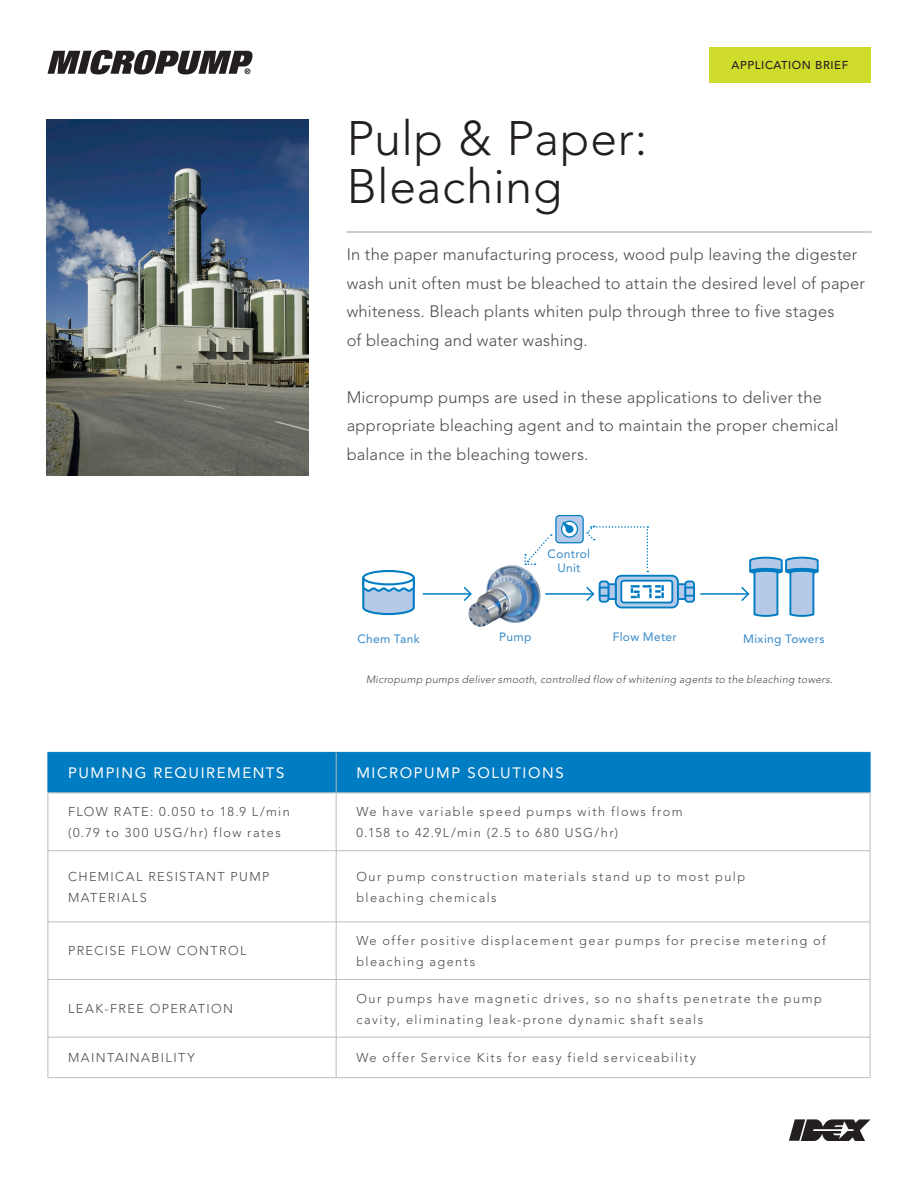
<style>
.page{position:relative;width:918px;height:1188px;background:#fff}
.page>*{position:absolute;margin:0;border:0;box-sizing:border-box;transform-origin:0 0}
.t1{font:300 48px/48px "Avenir LT Std";letter-spacing:.01em;color:#231f20}
.bullets{font:300 16.5px/28.5px "Avenir LT Std";letter-spacing:.01em;color:#4b4c4d}
.Sub-title{font:15px "Avenir LT Std";letter-spacing:.105em;color:#fff}
.Sub-title-2{font:300 12.75px/21px "Avenir LT Std";letter-spacing:.115em;color:#4b4c4d}
.Sub-headline{font:12px/13.5px "Avenir LT Std";letter-spacing:.025em;color:#3589c9;text-align:center}
.Product_Content_Shee{font:500 11.4px "Avenir LT Std";letter-spacing:.05em;color:#231f20}
.Sub-headline-2{font:italic 300 10.5px "Avenir LT Std";letter-spacing:.025em;color:#4b4c4d}
</style>
<div class="page">
<hr style="left:347px;top:231px;width:524px;height:2px;background:#bcbdc0">
<div style="left:49px;top:753px;width:821px;height:40px;background:#007cc2"></div>
<svg style="left:49px;top:794px;width:821px;height:283px"></svg>
<hr style="left:48px;top:752px;width:288px;height:1px;background:#007cc2">
<hr style="left:48px;top:753px;width:1px;height:40px;background:#007cc2">
<hr style="left:336px;top:752px;width:534px;height:1px;background:#007cc2">
<hr style="left:870px;top:753px;width:1px;height:40px;background:#007cc2">
<hr style="left:48px;top:793px;width:1px;height:58px;background:#bcbdc0">
<hr style="left:336px;top:793px;width:1px;height:58px;background:#bcbdc0">
<hr style="left:870px;top:793px;width:1px;height:58px;background:#bcbdc0">
<hr style="left:48px;top:850px;width:288px;height:1px;background:#bcbdc0">
<hr style="left:48px;top:851px;width:1px;height:71px;background:#bcbdc0">
<hr style="left:336px;top:850px;width:534px;height:1px;background:#bcbdc0">
<hr style="left:336px;top:851px;width:1px;height:71px;background:#bcbdc0">
<hr style="left:870px;top:851px;width:1px;height:71px;background:#bcbdc0">
<hr style="left:48px;top:922px;width:288px;height:1px;background:#bcbdc0">
<hr style="left:48px;top:922px;width:1px;height:57px;background:#bcbdc0">
<hr style="left:336px;top:922px;width:534px;height:1px;background:#bcbdc0">
<hr style="left:336px;top:922px;width:1px;height:57px;background:#bcbdc0">
<hr style="left:870px;top:922px;width:1px;height:57px;background:#bcbdc0">
<hr style="left:48px;top:979px;width:288px;height:1px;background:#bcbdc0">
<hr style="left:48px;top:980px;width:1px;height:57px;background:#bcbdc0">
<hr style="left:336px;top:979px;width:534px;height:1px;background:#bcbdc0">
<hr style="left:336px;top:980px;width:1px;height:57px;background:#bcbdc0">
<hr style="left:870px;top:980px;width:1px;height:57px;background:#bcbdc0">
<hr style="left:48px;top:1037px;width:288px;height:1px;background:#bcbdc0">
<hr style="left:48px;top:1037px;width:1px;height:40px;background:#bcbdc0">
<hr style="left:336px;top:1037px;width:534px;height:1px;background:#bcbdc0">
<hr style="left:336px;top:1037px;width:1px;height:40px;background:#bcbdc0">
<hr style="left:870px;top:1037px;width:1px;height:40px;background:#bcbdc0">
<hr style="left:48px;top:1077px;width:288px;height:1px;background:#bcbdc0">
<hr style="left:336px;top:1077px;width:534px;height:1px;background:#bcbdc0">
<hr style="left:336px;top:753px;width:1px;height:40px;background:#bcbdc0">
<hr style="left:48px;top:793px;width:288px;height:1px;background:#bcbdc0">
<hr style="left:336px;top:793px;width:534px;height:1px;background:#bcbdc0">
<hr style="left:423px;top:593px;width:48px;height:2px;background:#007cc2">
<svg style="left:462px;top:586px;width:6px;height:15px"></svg>
<hr style="left:545px;top:593px;width:48px;height:2px;background:#007cc2">
<svg style="left:585px;top:586px;width:10px;height:15px"></svg>
<hr style="left:700px;top:593px;width:48px;height:2px;background:#007cc2">
<svg style="left:789px;top:1119px;width:81px;height:22px"></svg>
<div style="left:709px;top:48px;width:162px;height:35px;background:#cfdc2c"></div>
<svg style="left:48px;top:50px;width:205px;height:24px"></svg>
<img style="left:468px;top:565px;width:73px;height:62px">
<svg style="left:362px;top:579px;width:53px;height:37px"></svg>
<div style="left:363px;top:571px;width:51px;height:13px;background:#fff;border-radius:50%"></div>
<div style="left:362px;top:570px;width:53px;height:15px;border:2px solid #007cc2;border-radius:50%"></div>
<div style="left:556px;top:516px;width:27px;height:27px;background:#b5cae8;border-radius:4px"></div>
<div style="left:555px;top:515px;width:29px;height:28px;border:1px solid #007cc2;border-radius:4px"></div>
<svg style="left:562px;top:521px;width:15px;height:16px"></svg>
<div style="left:561px;top:521px;width:17px;height:17px;border:1px solid #007cc2;border-radius:50%"></div>
<svg style="left:562px;top:521px;width:12px;height:12px"></svg>
<div style="left:616px;top:576px;width:62px;height:32px;background:linear-gradient(to right,#b6cae8,#b4c9e8);border-radius:6px"></div>
<div style="left:615px;top:575px;width:64px;height:33px;border:2px solid #007cc2;border-radius:6px"></div>
<div style="left:621px;top:581px;width:51px;height:22px;background:#fff;border-radius:2px"></div>
<div style="left:620px;top:580px;width:53px;height:23px;border:2px solid #007cc2;border-radius:2px"></div>
<div style="left:677px;top:583px;width:12px;height:17px;background:#b5cae8;border:2px solid #007cc2"></div>
<svg style="left:685px;top:581px;width:9px;height:21px"></svg>
<div style="left:684px;top:581px;width:11px;height:22px;border:2px solid #007cc2;border-radius:3px"></div>
<div style="left:684px;top:587px;width:11px;height:10px;background:#b5cae8;border:2px solid #007cc2"></div>
<svg style="left:609px;top:586px;width:5px;height:11px"></svg>
<div style="left:605px;top:583px;width:12px;height:17px;border:2px solid #007cc2"></div>
<svg style="left:600px;top:581px;width:8px;height:21px"></svg>
<div style="left:599px;top:581px;width:10px;height:22px;border:2px solid #007cc2;border-radius:3px"></div>
<div style="left:599px;top:587px;width:10px;height:10px;background:#b5cae8;border:2px solid #007cc2"></div>
<svg style="left:631px;top:585px;width:33px;height:13px"></svg>
<svg style="left:740px;top:556px;width:79px;height:61px"></svg>
<svg style="left:586px;top:526px;width:62px;height:46px"></svg>
<svg style="left:524px;top:534px;width:28px;height:31px"></svg>
<img style="left:46px;top:119px;width:262px;height:356px">
<p class="t1" style="left:347px;top:114px;width:302px">Pulp &amp; Paper:<br>Bleaching</p>
<p class="Product_Content_Shee" style="left:732px;top:59px;width:118px">APPLICATION BRIEF</p>
<p class="bullets" style="left:347px;top:241px;width:520px">In the paper manufacturing process, wood pulp leaving the digester wash unit often must be bleached to attain the desired level of paper whiteness. Bleach plants whiten pulp through three to five stages<br>of bleaching and water washing.</p>
<p class="bullets" style="left:347px;top:383px;width:493px">Micropump pumps are used in these applications to deliver the appropriate bleaching agent and to maintain the proper chemical balance in the bleaching towers.</p>
<p class="Sub-headline" style="left:548px;top:548px;width:44px">Control<br>Unit</p>
<p class="Sub-headline" style="left:357px;top:632px;width:64px">Chem Tank</p>
<p class="Sub-headline" style="left:613px;top:631px;width:65px">Flow Meter</p>
<p class="Sub-headline" style="left:499px;top:631px;width:34px">Pump</p>
<p class="Sub-headline" style="left:743px;top:632px;width:83px">Mixing Towers</p>
<p class="Sub-headline-2" style="left:366px;top:673px;width:468px">Micropump pumps deliver smooth, controlled flow of whitening agents to the bleaching towers.</p>
<p class="Sub-title" style="left:68px;top:764px;width:218px">PUMPING REQUIREMENTS</p>
<p class="Sub-title" style="left:356px;top:764px;width:209px">MICROPUMP SOLUTIONS</p>
<p class="Sub-title-2" style="left:68px;top:801px;width:223px">FLOW RATE: 0.050 to 18.9 L/min (0.79 to 300 USG/hr) flow rates</p>
<p class="Sub-title-2" style="left:356px;top:801px;width:328px">We have variable speed pumps with flows from</p>
<p class="Sub-title-2" style="left:356px;top:822px;width:263px">0.158 to 42.9L/min (2.5 to 680 USG/hr)</p>
<p class="Sub-title-2" style="left:68px;top:866px;width:203px">CHEMICAL RESISTANT PUMP<br>MATERIALS</p>
<p class="Sub-title-2" style="left:356px;top:866px;width:390px">Our pump construction materials stand up to most pulp bleaching chemicals</p>
<p class="Sub-title-2" style="left:68px;top:941px;width:180px">PRECISE FLOW CONTROL</p>
<p class="Sub-title-2" style="left:356px;top:930px;width:471px">We offer positive displacement gear pumps for precise metering of bleaching agents</p>
<p class="Sub-title-2" style="left:68px;top:998px;width:167px">LEAK-FREE OPERATION</p>
<p class="Sub-title-2" style="left:356px;top:988px;width:467px">Our pumps have magnetic drives, so no shafts penetrate the pump cavity, eliminating leak-prone dynamic shaft seals</p>
<p class="Sub-title-2" style="left:68px;top:1047px;width:128px">MAINTAINABILITY</p>
<p class="Sub-title-2" style="left:356px;top:1047px;width:341px">We offer Service Kits for easy field serviceability</p>
</div>
